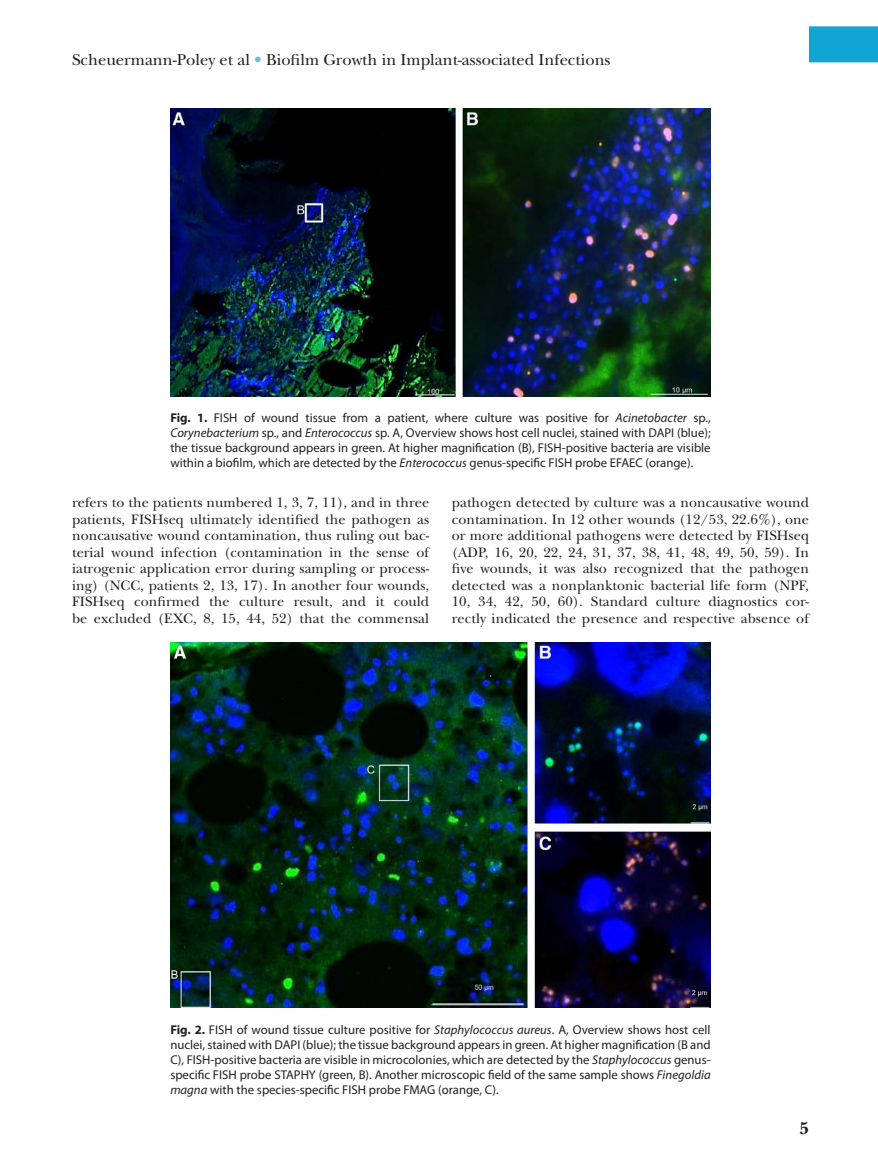
<style>
.page{position:relative;width:878px;height:1175px;background:#fff}
.page>*{position:absolute;margin:0;border:0;box-sizing:border-box;transform-origin:0 0}
.t1{font:700 18px "New Baskerville Std";color:#231f20}
.t2{font:16.5px "New Baskerville Std";color:#231f20}
.t3{font:14.25px/16.5px "New Baskerville Std";letter-spacing:.005em;color:#231f20;text-align:justify}
.t4{font:12.75px/15px "Myriad Pro";color:#231f20;text-align:justify}
.s1{color:#6ebadf}
.s2{font-weight:700}
.s3{font-style:italic}
</style>
<div class="page">
<div style="left:808px;top:26px;width:70px;height:36px;background:#10a5d3"></div>
<img style="left:170px;top:108px;width:540px;height:288px">
<img style="left:170px;top:643px;width:540px;height:364px">
<p class="t2" style="left:72px;top:50px;width:540px">Scheuermann-Poley et al <span class="s1">•</span> Biofilm Growth in Implant-associated Infections</p>
<p class="t4" style="left:170px;top:410px;width:542px"><span class="s2">Fig. 1.</span> FISH of wound tissue from a patient, where culture was positive for <span class="s3">Acinetobacter</span> sp., <span class="s3">Corynebacterium</span> sp., and <span class="s3">Enterococcus</span> sp. A, Overview shows host cell nuclei, stained with DAPI (blue); the tissue background appears in green. At higher magnification (B), FISH-positive bacteria are visible within a biofilm, which are detected by the <span class="s3">Enterococcus</span> genus-specific FISH probe EFAEC</p>
<p class="t4" style="left:645px;top:455px;width:49px">(orange).</p>
<p class="t3" style="left:72px;top:494px;width:359px">refers to the patients numbered 1, 3, 7, 11), and in three patients, FISHseq ultimately identified the pathogen as noncausative wound contamination, thus ruling out bac&shy;terial wound infection (contamination in the sense of iatrogenic application error during sampling or process&shy;ing) (NCC, patients 2, 13, 17). In another four wounds, FISHseq confirmed the culture result, and it could be excluded (EXC, 8, 15, 44, 52) that the commensal</p>
<p class="t3" style="left:452px;top:494px;width:359px">pathogen detected by culture was a noncausative wound contamination. In 12 other wounds (12/53, 22.6%), one or more additional pathogens were detected by FISHseq (ADP, 16, 20, 22, 24, 31, 37, 38, 41, 48, 49, 50, 59). In five wounds, it was also recognized that the pathogen detected was a nonplanktonic bacterial life form (NPF, 10, 34, 42, 50, 60). Standard culture diagnostics cor&shy;rectly indicated the presence and respective absence of</p>
<p class="t4" style="left:170px;top:1022px;width:542px"><span class="s2">Fig. 2.</span> FISH of wound tissue culture positive for <span class="s3">Staphylococcus aureus</span>. A, Overview shows host cell nuclei, stained with DAPI (blue); the tissue background appears in green. At higher magnification (B and C), FISH-positive bacteria are visible in microcolonies, which are detected by the <span class="s3">Staphylococcus</span> genus&shy;specific FISH probe STAPHY (green, B). Another microscopic field of the same sample shows <span class="s3">Finegoldia magna</span> with the species-specific FISH probe FMAG (orange, C).</p>
<h1 class="t1" style="left:799px;top:1118px;width:11px">5</h1>
</div>
